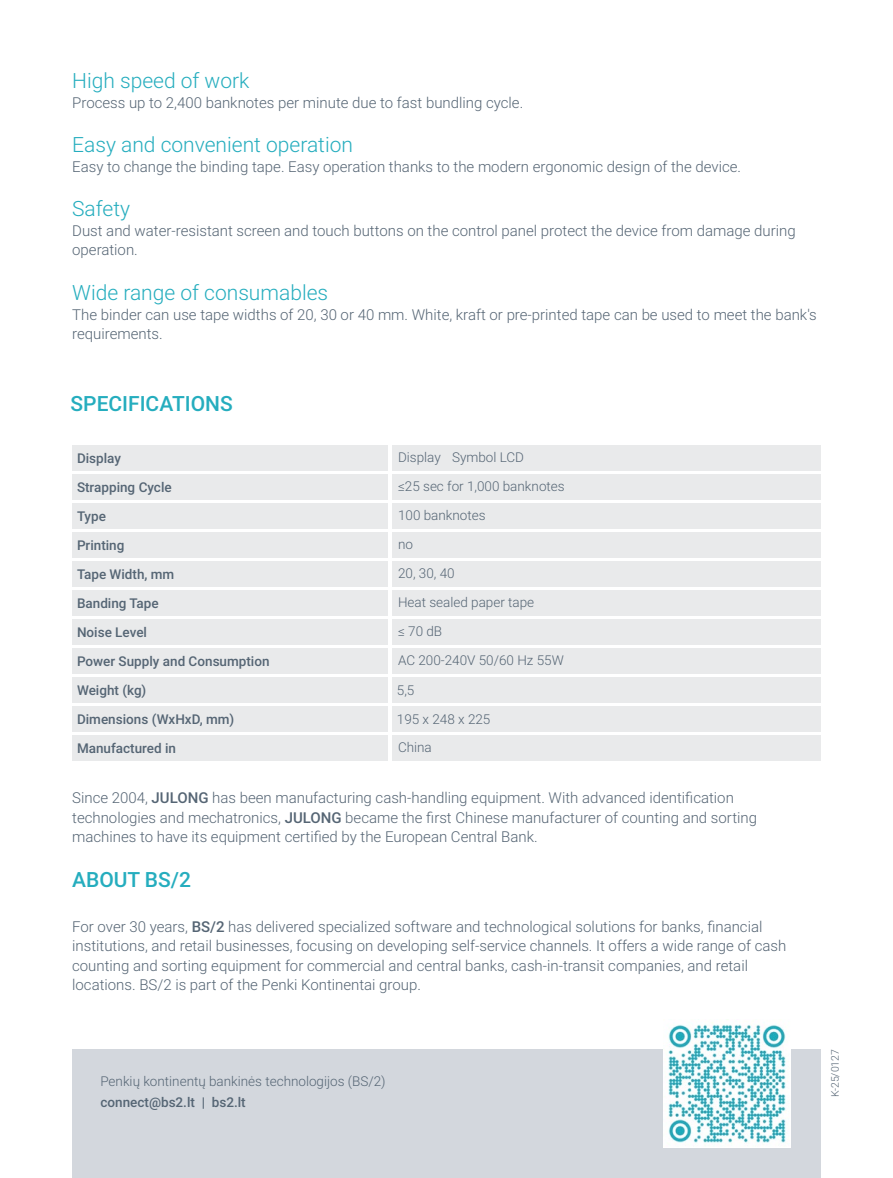
<style>
.page{position:relative;width:893px;height:1178px;background:#fff}
.page>*{position:absolute;margin:0;border:0;box-sizing:border-box;transform-origin:0 0}
.t1{font:300 21px "Roboto";color:#25adbe}
.t2{font:500 21px "Roboto";color:#25adbe}
.t3{font:300 15px/19.5px "Roboto";color:#556574}
.t4{font:300 13.5px "Roboto";color:#556574}
.t5{font:500 13.5px "Roboto";color:#556574}
.t6{font:300 10.5px "Roboto";color:#556574}
.s1{font-weight:500}
</style>
<div class="page">
<div style="left:72px;top:1049px;width:749px;height:129px;background:#d3d7dd"></div>
<div style="left:72px;top:445px;width:316px;height:25px;background:#e9eaeb"></div>
<div style="left:392px;top:445px;width:429px;height:25px;background:#e9eaeb"></div>
<div style="left:72px;top:648px;width:316px;height:25px;background:#e9eaeb"></div>
<div style="left:392px;top:648px;width:429px;height:25px;background:#e9eaeb"></div>
<div style="left:72px;top:619px;width:316px;height:25px;background:#e9eaeb"></div>
<div style="left:392px;top:619px;width:429px;height:25px;background:#e9eaeb"></div>
<div style="left:72px;top:706px;width:316px;height:26px;background:#e9eaeb"></div>
<div style="left:392px;top:706px;width:429px;height:26px;background:#e9eaeb"></div>
<div style="left:72px;top:677px;width:316px;height:26px;background:#e9eaeb"></div>
<div style="left:392px;top:677px;width:429px;height:26px;background:#e9eaeb"></div>
<div style="left:72px;top:735px;width:316px;height:26px;background:#e9eaeb"></div>
<div style="left:392px;top:735px;width:429px;height:26px;background:#e9eaeb"></div>
<div style="left:72px;top:474px;width:316px;height:25px;background:#e9eaeb"></div>
<div style="left:392px;top:474px;width:429px;height:25px;background:#e9eaeb"></div>
<div style="left:72px;top:503px;width:316px;height:25px;background:#e9eaeb"></div>
<div style="left:392px;top:503px;width:429px;height:25px;background:#e9eaeb"></div>
<div style="left:72px;top:532px;width:316px;height:25px;background:#e9eaeb"></div>
<div style="left:392px;top:532px;width:429px;height:25px;background:#e9eaeb"></div>
<div style="left:72px;top:561px;width:316px;height:25px;background:#e9eaeb"></div>
<div style="left:392px;top:561px;width:429px;height:25px;background:#e9eaeb"></div>
<div style="left:72px;top:590px;width:316px;height:25px;background:#e9eaeb"></div>
<div style="left:392px;top:590px;width:429px;height:25px;background:#e9eaeb"></div>
<img style="left:663px;top:1019px;width:128px;height:128px">
<h1 class="t1" style="left:72px;top:66px;width:179px">High speed of work</h1>
<p class="t3" style="left:72px;top:92px;width:453px">Process up to 2,400 banknotes per minute due to fast bundling cycle.</p>
<h1 class="t1" style="left:72px;top:130px;width:282px">Easy and convenient operation</h1>
<p class="t3" style="left:72px;top:156px;width:670px">Easy to change the binding tape. Easy operation thanks to the modern ergonomic design of the device.</p>
<h1 class="t1" style="left:72px;top:194px;width:59px">Safety</h1>
<p class="t3" style="left:72px;top:220px;width:725px">Dust and water-resistant screen and touch buttons on the control panel protect the device from damage during operation.</p>
<h1 class="t1" style="left:72px;top:278px;width:257px">Wide range of consumables</h1>
<p class="t3" style="left:72px;top:304px;width:746px">The binder can use tape widths of 20, 30 or 40 mm. White, kraft or pre-printed tape can be used to meet the bank's requirements.</p>
<h1 class="t2" style="left:71px;top:389px;width:164px">SPECIFICATIONS</h1>
<p class="t5" style="left:77px;top:449px;width:46px">Display</p>
<p class="t4" style="left:398px;top:448px;width:128px">Display Symbol LCD</p>
<p class="t5" style="left:77px;top:478px;width:96px">Strapping Cycle</p>
<p class="t4" style="left:398px;top:477px;width:168px">≤25 sec for 1,000 banknotes</p>
<p class="t5" style="left:77px;top:507px;width:31px">Type</p>
<p class="t4" style="left:398px;top:506px;width:89px">100 banknotes</p>
<p class="t5" style="left:77px;top:536px;width:49px">Printing</p>
<p class="t4" style="left:398px;top:535px;width:16px">no</p>
<p class="t5" style="left:77px;top:565px;width:99px">Tape Width, mm</p>
<p class="t4" style="left:398px;top:564px;width:58px">20, 30, 40</p>
<p class="t5" style="left:77px;top:594px;width:83px">Banding Tape</p>
<p class="t4" style="left:398px;top:593px;width:138px">Heat sealed paper tape</p>
<p class="t5" style="left:77px;top:623px;width:72px">Noise Level</p>
<p class="t4" style="left:398px;top:622px;width:46px">≤ 70 dB</p>
<p class="t5" style="left:77px;top:652px;width:194px">Power Supply and Consumption</p>
<p class="t4" style="left:398px;top:651px;width:167px">AC 200-240V 50/60 Hz 55W</p>
<p class="t5" style="left:77px;top:681px;width:71px">Weight (kg)</p>
<p class="t4" style="left:397px;top:681px;width:19px">5,5</p>
<p class="t5" style="left:77px;top:710px;width:159px">Dimensions (WхHхD, mm)</p>
<p class="t4" style="left:397px;top:710px;width:95px">195 x 248 x 225</p>
<p class="t5" style="left:77px;top:739px;width:101px">Manufactured in</p>
<p class="t4" style="left:398px;top:738px;width:35px">China</p>
<p class="t3" style="left:72px;top:787px;width:686px">Since 2004, <span class="s1">JULONG</span> has been manufacturing cash-handling equipment. With advanced identification technologies and mechatronics, <span class="s1">JULONG</span> became the first Chinese manufacturer of counting and sorting machines to have its equipment certified by the European Central Bank.</p>
<h1 class="t2" style="left:72px;top:865px;width:120px">ABOUT BS/2</h1>
<p class="t3" style="left:72px;top:916px;width:716px">For over 30 years, <span class="s1">BS/2</span> has delivered specialized software and technological solutions for banks, financial institutions, and retail businesses, focusing on developing self-service channels. It offers a wide range of cash counting and sorting equipment for commercial and central banks, cash-in-transit companies, and retail locations. BS/2 is part of the Penki Kontinentai group.</p>
<p class="t4" style="left:100px;top:1072px;width:287px">Penkių kontinentų bankinės technologijos (BS/2)</p>
<p class="t5" style="left:100px;top:1093px;width:147px">connect@bs2.lt | bs2.lt</p>
<p class="t6" style="left:828px;top:1097px;width:50px;rotate:-90deg">K-25/0127</p>
</div>
